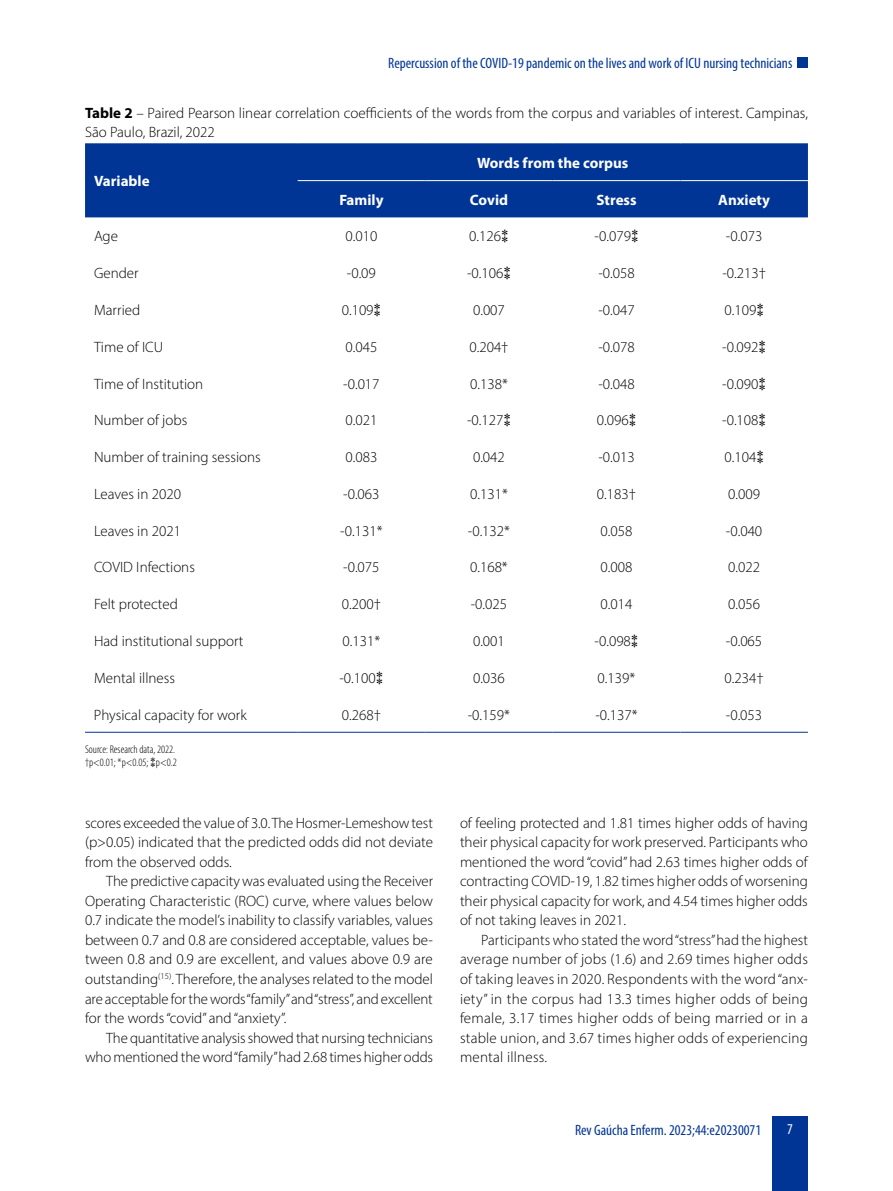
<style>
.page{position:relative;width:893px;height:1191px;background:#fff}
.page>*{position:absolute;margin:0;border:0;box-sizing:border-box;transform-origin:0 0}
.t1{font:300 15px/19.5px "Myriad Pro";color:#000;text-align:justify}
.t2{font:condensed 15px "Myriad Pro";color:#003595}
.t3{font:700 15px "Myriad Pro";color:#fff}
.t4{font:condensed 15px "Myriad Pro";color:#fff}
.t5{font:300 condensed 11.25px/13.5px "Myriad Pro";color:#000}
.s1{font-weight:700}
.s2{font-family:"Times New Roman";font-weight:400}
.s3{font-family:"Times New Roman";font-weight:400;font-stretch:normal}
</style>
<div class="page">
<div style="left:772px;top:1116px;width:36px;height:75px;background:#003595"></div>
<div style="left:798px;top:57px;width:10px;height:11px;background:#003595"></div>
<div style="left:85px;top:144px;width:723px;height:73px;background:#003595"></div>
<hr style="left:85px;top:143px;width:213px;height:1px;background:#003595">
<hr style="left:298px;top:143px;width:127px;height:1px;background:#003595">
<hr style="left:425px;top:143px;width:128px;height:1px;background:#003595">
<hr style="left:553px;top:143px;width:127px;height:1px;background:#003595">
<hr style="left:680px;top:143px;width:128px;height:1px;background:#003595">
<hr style="left:85px;top:732px;width:213px;height:1px;background:#003595">
<hr style="left:298px;top:732px;width:127px;height:1px;background:#003595">
<hr style="left:425px;top:732px;width:128px;height:1px;background:#003595">
<hr style="left:553px;top:732px;width:127px;height:1px;background:#003595">
<hr style="left:680px;top:732px;width:128px;height:1px;background:#003595">
<hr style="left:298px;top:180px;width:127px;height:1px;background:#fff">
<hr style="left:425px;top:180px;width:128px;height:1px;background:#fff">
<hr style="left:553px;top:180px;width:127px;height:1px;background:#fff">
<hr style="left:680px;top:180px;width:128px;height:1px;background:#fff">
<p class="t2" style="left:388px;top:54px;width:406px">Repercussion of the COVID-19 pandemic on the lives and work of ICU nursing technicians</p>
<p class="t1" style="left:85px;top:103px;width:724px"><span class="s1">Table 2</span> – Paired Pearson linear correlation coefficients of the words from the corpus and variables of interest. Campinas,<br>São Paulo, Brazil, 2022</p>
<p class="t3" style="left:94px;top:171px;width:57px">Variable</p>
<p class="t3" style="left:477px;top:153px;width:153px">Words from the corpus</p>
<p class="t3" style="left:339px;top:190px;width:46px">Family</p>
<p class="t3" style="left:470px;top:190px;width:40px">Covid</p>
<p class="t3" style="left:597px;top:190px;width:42px">Stress</p>
<p class="t3" style="left:718px;top:190px;width:53px">Anxiety</p>
<p class="t1" style="left:94px;top:226px;width:26px">Age</p>
<p class="t1" style="left:345px;top:226px;width:33px">0.010</p>
<p class="t1" style="left:469px;top:226px;width:41px">0.126<span class="s2">⁑</span></p>
<p class="t1" style="left:595px;top:226px;width:45px">-0.079<span class="s2">⁑</span></p>
<p class="t1" style="left:726px;top:226px;width:38px">-0.073</p>
<p class="t1" style="left:94px;top:263px;width:46px">Gender</p>
<p class="t1" style="left:347px;top:263px;width:31px">-0.09</p>
<p class="t1" style="left:467px;top:263px;width:45px">-0.106<span class="s2">⁑</span></p>
<p class="t1" style="left:598px;top:263px;width:38px">-0.058</p>
<p class="t1" style="left:722px;top:263px;width:45px">-0.213†</p>
<p class="t1" style="left:94px;top:300px;width:48px">Married</p>
<p class="t1" style="left:342px;top:300px;width:41px">0.109<span class="s2">⁑</span></p>
<p class="t1" style="left:473px;top:300px;width:33px">0.007</p>
<p class="t1" style="left:598px;top:300px;width:38px">-0.047</p>
<p class="t1" style="left:724px;top:300px;width:41px">0.109<span class="s2">⁑</span></p>
<p class="t1" style="left:94px;top:337px;width:71px">Time of ICU</p>
<p class="t1" style="left:345px;top:337px;width:33px">0.045</p>
<p class="t1" style="left:469px;top:337px;width:41px">0.204†</p>
<p class="t1" style="left:598px;top:337px;width:38px">-0.078</p>
<p class="t1" style="left:722px;top:337px;width:45px">-0.092<span class="s2">⁑</span></p>
<p class="t1" style="left:94px;top:374px;width:111px">Time of Institution</p>
<p class="t1" style="left:343px;top:374px;width:38px">-0.017</p>
<p class="t1" style="left:470px;top:374px;width:39px">0.138*</p>
<p class="t1" style="left:598px;top:374px;width:38px">-0.048</p>
<p class="t1" style="left:722px;top:374px;width:45px">-0.090<span class="s2">⁑</span></p>
<p class="t1" style="left:94px;top:410px;width:95px">Number of jobs</p>
<p class="t1" style="left:345px;top:410px;width:33px">0.021</p>
<p class="t1" style="left:467px;top:410px;width:45px">-0.127<span class="s2">⁑</span></p>
<p class="t1" style="left:597px;top:410px;width:41px">0.096<span class="s2">⁑</span></p>
<p class="t1" style="left:722px;top:410px;width:45px">-0.108<span class="s2">⁑</span></p>
<p class="t1" style="left:94px;top:447px;width:168px">Number of training sessions</p>
<p class="t1" style="left:345px;top:447px;width:33px">0.083</p>
<p class="t1" style="left:473px;top:447px;width:33px">0.042</p>
<p class="t1" style="left:598px;top:447px;width:38px">-0.013</p>
<p class="t1" style="left:724px;top:447px;width:41px">0.104<span class="s2">⁑</span></p>
<p class="t1" style="left:94px;top:484px;width:89px">Leaves in 2020</p>
<p class="t1" style="left:343px;top:484px;width:38px">-0.063</p>
<p class="t1" style="left:470px;top:484px;width:39px">0.131*</p>
<p class="t1" style="left:597px;top:484px;width:41px">0.183†</p>
<p class="t1" style="left:728px;top:484px;width:33px">0.009</p>
<p class="t1" style="left:94px;top:521px;width:89px">Leaves in 2021</p>
<p class="t1" style="left:340px;top:521px;width:44px">-0.131*</p>
<p class="t1" style="left:468px;top:521px;width:44px">-0.132*</p>
<p class="t1" style="left:601px;top:521px;width:33px">0.058</p>
<p class="t1" style="left:726px;top:521px;width:38px">-0.040</p>
<p class="t1" style="left:94px;top:557px;width:102px">COVID Infections</p>
<p class="t1" style="left:343px;top:557px;width:38px">-0.075</p>
<p class="t1" style="left:470px;top:557px;width:39px">0.168*</p>
<p class="t1" style="left:601px;top:557px;width:33px">0.008</p>
<p class="t1" style="left:728px;top:557px;width:33px">0.022</p>
<p class="t1" style="left:94px;top:594px;width:85px">Felt protected</p>
<p class="t1" style="left:342px;top:594px;width:41px">0.200†</p>
<p class="t1" style="left:471px;top:594px;width:38px">-0.025</p>
<p class="t1" style="left:601px;top:594px;width:33px">0.014</p>
<p class="t1" style="left:728px;top:594px;width:33px">0.056</p>
<p class="t1" style="left:94px;top:631px;width:151px">Had institutional support</p>
<p class="t1" style="left:343px;top:631px;width:39px">0.131*</p>
<p class="t1" style="left:473px;top:631px;width:33px">0.001</p>
<p class="t1" style="left:595px;top:631px;width:45px">-0.098<span class="s2">⁑</span></p>
<p class="t1" style="left:726px;top:631px;width:38px">-0.065</p>
<p class="t1" style="left:94px;top:668px;width:83px">Mental illness</p>
<p class="t1" style="left:339px;top:668px;width:45px">-0.100<span class="s2">⁑</span></p>
<p class="t1" style="left:473px;top:668px;width:33px">0.036</p>
<p class="t1" style="left:598px;top:668px;width:39px">0.139*</p>
<p class="t1" style="left:724px;top:668px;width:41px">0.234†</p>
<p class="t1" style="left:94px;top:704px;width:154px">Physical capacity for work</p>
<p class="t1" style="left:342px;top:704px;width:41px">0.268†</p>
<p class="t1" style="left:468px;top:704px;width:44px">-0.159*</p>
<p class="t1" style="left:595px;top:704px;width:44px">-0.137*</p>
<p class="t1" style="left:726px;top:704px;width:38px">-0.053</p>
<p class="t5" style="left:85px;top:742px;width:93px">Source: Research data, 2022. †p&lt;0.01; *p&lt;0.05; <span class="s3">⁑</span>p&lt;0.2</p>
<p class="t1" style="left:85px;top:813px;width:349px">scores exceeded the value of 3.0. The Hosmer-Lemeshow test (p&gt;0.05) indicated that the predicted odds did not deviate from the observed odds.</p>
<p class="t1" style="left:85px;top:871px;width:350px;text-indent:21px">The predictive capacity was evaluated using the Receiver Operating Characteristic (ROC) curve, where values below 0.7 indicate the model’s inability to classify variables, values between 0.7 and 0.8 are considered acceptable, values be&shy;tween 0.8 and 0.9 are excellent, and values above 0.9 are outstanding<sup>(15)</sup>. Therefore, the analyses related to the model are acceptable for the words “family”and “stress”, and excellent for the words “covid” and “anxiety”.</p>
<p class="t1" style="left:85px;top:1027px;width:350px;text-align:right">The quantitative analysis showed that nursing technicians who mentioned the word “family”had 2.68 times higher odds</p>
<p class="t1" style="left:460px;top:813px;width:349px">of feeling protected and 1.81 times higher odds of having their physical capacity for work preserved. Participants who mentioned the word “covid” had 2.63 times higher odds of contracting COVID-19, 1.82 times higher odds of worsening their physical capacity for work, and 4.54 times higher odds of not taking leaves in 2021.</p>
<p class="t1" style="left:460px;top:930px;width:350px;text-indent:21px">Participants who stated the word “stress” had the highest average number of jobs (1.6) and 2.69 times higher odds of taking leaves in 2020. Respondents with the word “anx&shy;iety” in the corpus had 13.3 times higher odds of being female, 3.17 times higher odds of being married or in a stable union, and 3.67 times higher odds of experiencing mental illness.</p>
<p class="t2" style="left:575px;top:1121px;width:188px">Rev Gaúcha Enferm. 2023;44:e20230071</p>
<p class="t4" style="left:787px;top:1120px;width:7px">7</p>
</div>
